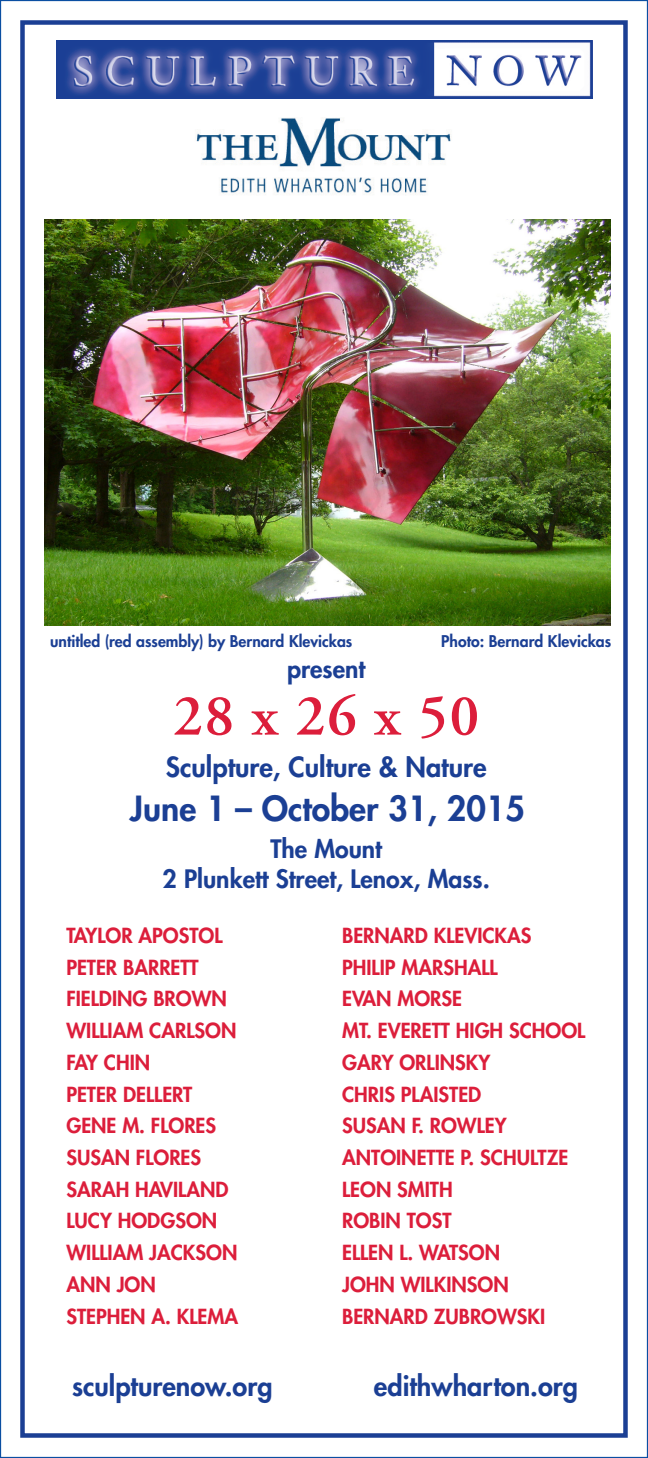
<style>
.page{position:relative;width:648px;height:1458px;background:#fff}
.page>*{position:absolute;margin:0;border:0;box-sizing:border-box;transform-origin:0 0}
.t1{font:600 58.5px "Adobe Garamond";color:#dc1e3b}
.artists{font:800 33.75px "Futura Std";color:#1b3f94}
.Body_text_U_lc{font:800 27px "Futura Std";color:#1b3f94}
.title_sub{font:800 27px "Futura Std";color:#1b3f94}
.Body_text_U_lc-2{font:800 24.75px/29.2px "Futura Std";color:#1b3f94;text-align:center}
.artists-2{font:800 20.25px "Futura Std";color:#dc1e3b}
.caption_green{font:800 15.75px "Futura Std";color:#1b3f94}
</style>
<div class="page">
<div style="left:20px;top:20px;width:608px;height:1418px;border:4px solid #1b3f94"></div>
<img style="left:56px;top:41px;width:537px;height:58px">
<img style="left:44px;top:219px;width:567px;height:406px">
<img style="left:196px;top:117px;width:255px;height:78px">
<p class="caption_green" style="left:50px;top:632px;width:304px">untitled (red assembly) by Bernard Klevickas</p>
<p class="caption_green" style="left:441px;top:632px;width:172px">Photo: Bernard Klevickas</p>
<p class="Body_text_U_lc-2" style="left:287px;top:654px;width:80px">present</p>
<p class="t1" style="left:173px;top:684px;width:308px">28 x 26 x 50</p>
<p class="title_sub" style="left:166px;top:750px;width:322px">Sculpture, Culture &amp; Nature</p>
<p class="artists" style="left:130px;top:787px;width:396px">June 1 – October 31, 2015</p>
<p class="Body_text_U_lc-2" style="left:163px;top:835px;width:329px">The Mount<br>2 Plunkett Street, Lenox, Mass.</p>
<p class="artists-2" style="left:66px;top:923px;width:158px">TAYLOR APOSTOL</p>
<p class="artists-2" style="left:66px;top:954px;width:134px">PETER BARRETT</p>
<p class="artists-2" style="left:66px;top:986px;width:162px">FIELDING BROWN</p>
<p class="artists-2" style="left:66px;top:1018px;width:171px">WILLIAM CARLSON</p>
<p class="artists-2" style="left:66px;top:1050px;width:85px">FAY CHIN</p>
<p class="artists-2" style="left:66px;top:1081px;width:127px">PETER DELLERT</p>
<p class="artists-2" style="left:66px;top:1113px;width:151px">GENE M. FLORES</p>
<p class="artists-2" style="left:66px;top:1145px;width:136px">SUSAN FLORES</p>
<p class="artists-2" style="left:66px;top:1176px;width:164px">SARAH HAVILAND</p>
<p class="artists-2" style="left:66px;top:1208px;width:152px">LUCY HODGSON</p>
<p class="artists-2" style="left:66px;top:1240px;width:172px">WILLIAM JACKSON</p>
<p class="artists-2" style="left:66px;top:1272px;width:91px">ANN JON</p>
<p class="artists-2" style="left:66px;top:1303px;width:173px">STEPHEN A. KLEMA</p>
<p class="artists-2" style="left:342px;top:923px;width:191px">BERNARD KLEVICKAS</p>
<p class="artists-2" style="left:342px;top:954px;width:157px">PHILIP MARSHALL</p>
<p class="artists-2" style="left:342px;top:986px;width:121px">EVAN MORSE</p>
<p class="artists-2" style="left:342px;top:1018px;width:245px">MT. EVERETT HIGH SCHOOL</p>
<p class="artists-2" style="left:342px;top:1050px;width:150px">GARY ORLINSKY</p>
<p class="artists-2" style="left:342px;top:1081px;width:141px">CHRIS PLAISTED</p>
<p class="artists-2" style="left:342px;top:1113px;width:166px">SUSAN F. ROWLEY</p>
<p class="artists-2" style="left:342px;top:1145px;width:228px">ANTOINETTE P. SCHULTZE</p>
<p class="artists-2" style="left:342px;top:1176px;width:112px">LEON SMITH</p>
<p class="artists-2" style="left:342px;top:1208px;width:111px">ROBIN TOST</p>
<p class="artists-2" style="left:342px;top:1240px;width:159px">ELLEN L. WATSON</p>
<p class="artists-2" style="left:342px;top:1272px;width:168px">JOHN WILKINSON</p>
<p class="artists-2" style="left:342px;top:1303px;width:205px">BERNARD ZUBROWSKI</p>
<p class="Body_text_U_lc" style="left:72px;top:1369px;width:202px">sculpturenow.org</p>
<p class="Body_text_U_lc" style="left:374px;top:1369px;width:206px">edithwharton.org</p>
</div>
